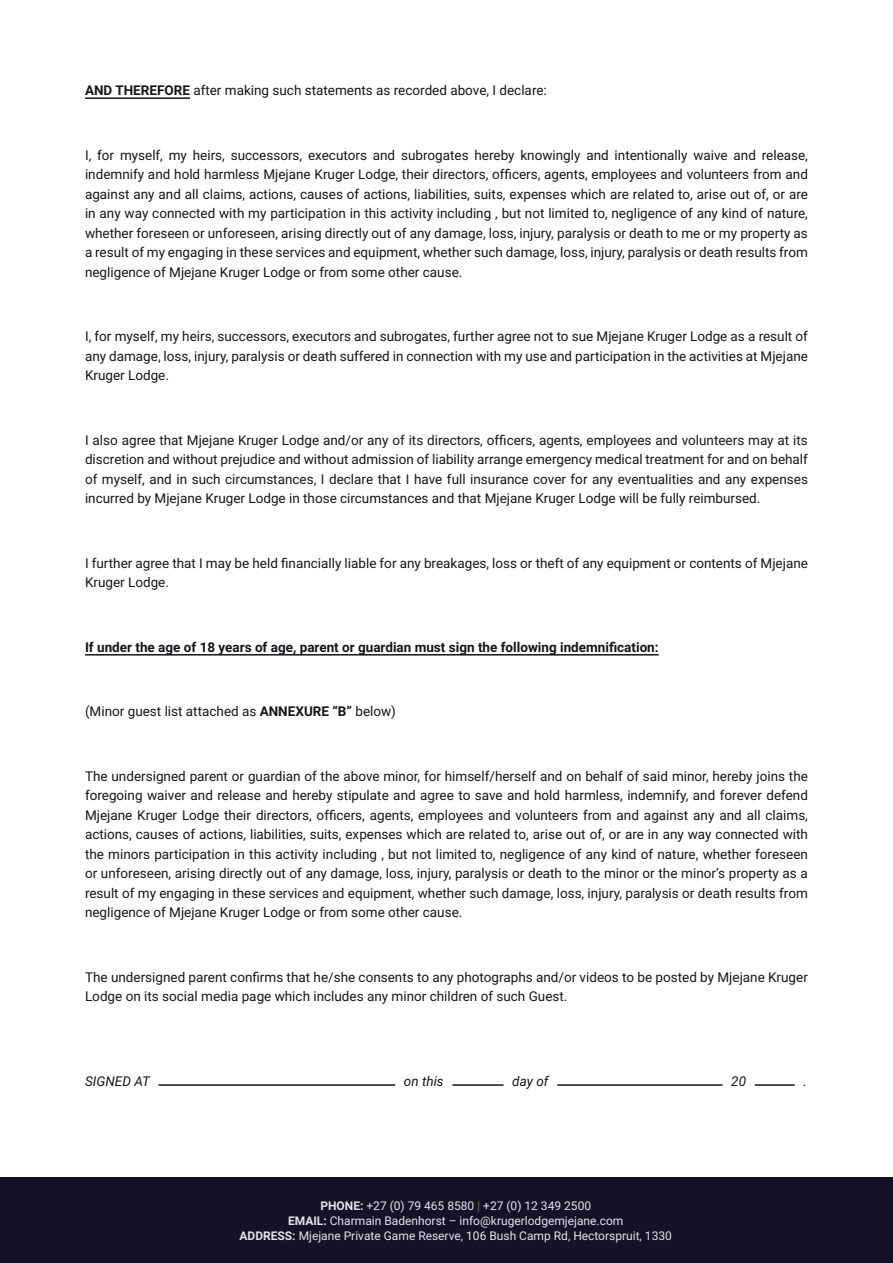
<style>
.page{position:relative;width:893px;height:1263px;background:#fff}
.page>*{position:absolute;margin:0;border:0;box-sizing:border-box;transform-origin:0 0}
.t1{font:13.5px/19.5px "Roboto";color:#15161a;text-align:justify}
.t2{font:700 13.5px "Roboto";color:#15161a}
.t3{font:italic 13.5px "Roboto";color:#15161a}
.t4{font:12px "Roboto";color:#e1e5eb}
.s1{font-weight:700}
.s2{font-weight:700;color:#5e6951}
</style>
<div class="page">
<div style="left:0;top:1178px;width:893px;height:85px;background:#141226"></div>
<hr style="left:85px;top:97px;width:105px;height:2px;background:#15161a">
<hr style="left:85px;top:654px;width:574px;height:1px;background:#15161a">
<hr style="left:158px;top:1084px;width:237px;height:2px;background:#15161a">
<hr style="left:755px;top:1084px;width:40px;height:2px;background:#15161a">
<hr style="left:452px;top:1084px;width:51px;height:2px;background:#15161a">
<hr style="left:557px;top:1084px;width:165px;height:2px;background:#15161a">
<p class="t1" style="left:85px;top:80px;width:463px"><span class="s1">AND THEREFORE</span> after making such statements as recorded above, I declare:</p>
<p class="t1" style="left:85px;top:145px;width:724px">I, for myself, my heirs, successors, executors and subrogates hereby knowingly and intentionally waive and release, indemnify and hold harmless Mjejane Kruger Lodge, their directors, officers, agents, employees and volunteers from and against any and all claims, actions, causes of actions, liabilities, suits, expenses which are related to, arise out of, or are in any way connected with my participation in this activity including , but not limited to, negligence of any kind of nature, whether foreseen or unforeseen, arising directly out of any damage, loss, injury, paralysis or death to me or my property as a result of my engaging in these services and equipment, whether such damage, loss, injury, paralysis or death results from negligence of Mjejane Kruger Lodge or from some other cause.</p>
<p class="t1" style="left:85px;top:326px;width:724px">I, for myself, my heirs, successors, executors and subrogates, further agree not to sue Mjejane Kruger Lodge as a result of any damage, loss, injury, paralysis or death suffered in connection with my use and participation in the activities at Mjejane Kruger Lodge.</p>
<p class="t1" style="left:85px;top:430px;width:724px">I also agree that Mjejane Kruger Lodge and/or any of its directors, officers, agents, employees and volunteers may at its discretion and without prejudice and without admission of liability arrange emergency medical treatment for and on behalf of myself, and in such circumstances, I declare that I have full insurance cover for any eventualities and any expenses incurred by Mjejane Kruger Lodge in those circumstances and that Mjejane Kruger Lodge will be fully reimbursed.</p>
<p class="t1" style="left:85px;top:553px;width:724px">I further agree that I may be held financially liable for any breakages, loss or theft of any equipment or contents of Mjejane<br>Kruger Lodge.</p>
<p class="t2" style="left:85px;top:637px;width:575px">If under the age of 18 years of age, parent or guardian must sign the following indemnification:</p>
<p class="t1" style="left:85px;top:701px;width:312px">(Minor guest list attached as <span class="s1">ANNEXURE “B”</span> below)</p>
<p class="t1" style="left:85px;top:766px;width:724px">The undersigned parent or guardian of the above minor, for himself/herself and on behalf of said minor, hereby joins the foregoing waiver and release and hereby stipulate and agree to save and hold harmless, indemnify, and forever defend Mjejane Kruger Lodge their directors, officers, agents, employees and volunteers from and against any and all claims, actions, causes of actions, liabilities, suits, expenses which are related to, arise out of, or are in any way connected with the minors participation in this activity including , but not limited to, negligence of any kind of nature, whether foreseen or unforeseen, arising directly out of any damage, loss, injury, paralysis or death to the minor or the minor’s property as a result of my engaging in these services and equipment, whether such damage, loss, injury, paralysis or death results from negligence of Mjejane Kruger Lodge or from some other cause.</p>
<p class="t1" style="left:85px;top:967px;width:724px">The undersigned parent confirms that he/she consents to any photographs and/or videos to be posted by Mjejane Kruger<br>Lodge on its social media page which includes any minor children of such Guest.</p>
<p class="t3" style="left:85px;top:1071px;width:66px">SIGNED AT</p>
<p class="t3" style="left:404px;top:1071px;width:41px">on this</p>
<p class="t3" style="left:512px;top:1071px;width:38px">day of</p>
<p class="t3" style="left:731px;top:1071px;width:16px">20</p>
<p class="t3" style="left:803px;top:1071px;width:5px">.</p>
<p class="t4" style="left:320px;top:1197px;width:272px"><span class="s1">PHONE:</span> +27 (0) 79 465 8580 <span class="s2">|</span> +27 (0) 12 349 2500</p>
<p class="t4" style="left:288px;top:1212px;width:337px"><span class="s1">EMAIL:</span> Charmain Badenhorst – info@krugerlodgemjejane.com</p>
<p class="t4" style="left:239px;top:1227px;width:434px"><span class="s1">ADDRESS:</span> Mjejane Private Game Reserve, 106 Bush Camp Rd, Hectorspruit, 1330</p>
</div>
